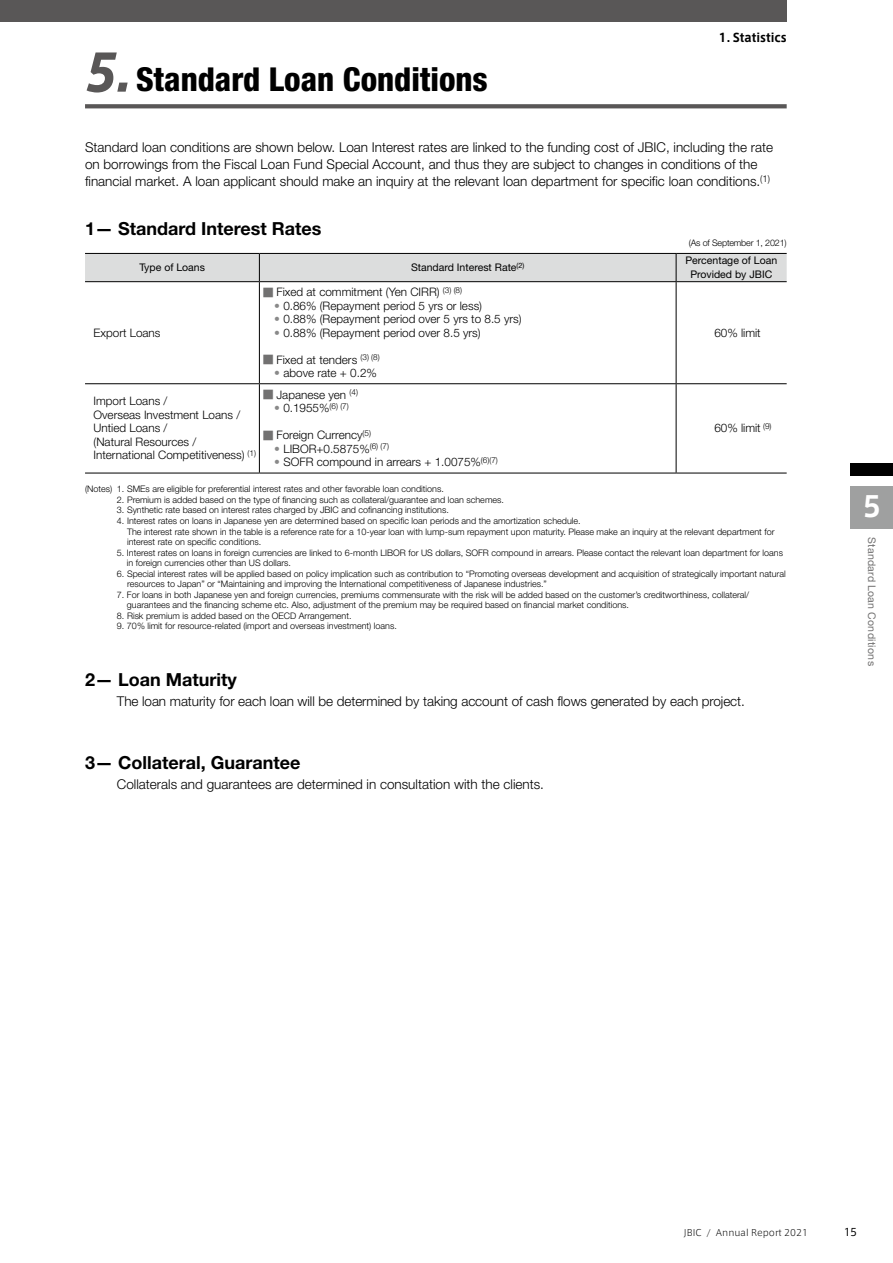
<style>
.page{position:relative;width:893px;height:1263px;background:#fff}
.page>*{position:absolute;margin:0;border:0;box-sizing:border-box;transform-origin:0 0}
.t1{font:800 condensed 33px "Helvetica Neue LT Std";color:#000}
.t2{font:700 28.5px "Axis Std";color:#fff}
.t3{font:700 18px "Helvetica Neue LT Std";color:#000}
.t4{font:300 13.5px/17.2px "Helvetica Neue LT Std";color:#000}
.t5{font:700 12px "Axis Latin Pro";color:#000}
.t6{font:300 11.7px/13.5px "Helvetica Neue LT Std";color:#000}
.t7{font:10.5px/13.5px "Helvetica Neue LT Std";color:#000;text-align:center}
.t8{font:10.5px "Helvetica Neue LT Std";letter-spacing:.03em;color:#727171}
.t9{font:10.5px "Axis Latin Pro";color:#000}
.t10{font:300 9px/10.5px "Helvetica Neue LT Std";color:#000}
.t11{font:300 9px "Helvetica Neue LT Std";letter-spacing:-.02em;color:#000}
.t12{font:300 9px "Axis Latin Pro";color:#000}
.s1{font-family:"Axis Latin Pro";font-style:italic;font-stretch:normal;font-size:51px;color:#595757}
.s2{color:#898989}
</style>
<div class="page">
<div style="left:850px;top:463px;width:43px;height:13px;background:#000"></div>
<div style="left:850px;top:486px;width:43px;height:42px;background:#9fa0a0"></div>
<div style="left:0;top:0;width:787px;height:21px;background:#595757"></div>
<svg style="left:85px;top:104px;width:702px;height:4px;background:#605e5e"></svg>
<hr style="left:85px;top:473px;width:174px;height:1px;background:#000">
<hr style="left:676px;top:473px;width:111px;height:1px;background:#000">
<hr style="left:259px;top:473px;width:417px;height:1px;background:#000">
<svg style="left:85px;top:253px;width:702px;height:220px"></svg>
<h1 class="t1" style="left:85px;top:59px;width:404px"><span class="s1">5.</span>Standard Loan Conditions</h1>
<h3 class="t5" style="left:718px;top:30px;width:70px">1. Statistics</h3>
<p class="t4" style="left:85px;top:138px;width:689px">Standard loan conditions are shown below. Loan Interest rates are linked to the funding cost of JBIC, including the rate on borrowings from the Fiscal Loan Fund Special Account, and thus they are subject to changes in conditions of the financial market. A loan applicant should make an inquiry at the relevant loan department for specific loan conditions.<sup>(1)</sup></p>
<h3 class="t3" style="left:85px;top:218px;width:238px">1— Standard Interest Rates</h3>
<p class="t11" style="left:689px;top:237px;width:99px">(As of September 1, 2021)</p>
<p class="t7" style="left:139px;top:260px;width:67px">Type of Loans</p>
<p class="t7" style="left:411px;top:260px;width:115px">Standard Interest Rate<sup>(2)</sup></p>
<p class="t7" style="left:685px;top:254px;width:93px">Percentage of Loan<br>Provided by JBIC</p>
<p class="t6" style="left:94px;top:325px;width:68px">Export Loans</p>
<p class="t6" style="left:94px;top:394px;width:164px">Import Loans /<br>Overseas Investment Loans /<br>Untied Loans /<br>(Natural Resources /<br>International Competitiveness) <sup>(1)</sup></p>
<p class="t6" style="left:276px;top:285px;width:187px">Fixed at commitment (Yen CIRR) <sup>(3)</sup> <sup>(8)</sup></p>
<p class="t6" style="left:274px;top:298px;width:209px"><span class="s2">•</span> 0.86% (Repayment period 5 yrs or less)</p>
<p class="t6" style="left:274px;top:312px;width:249px"><span class="s2">•</span> 0.88% (Repayment period over 5 yrs to 8.5 yrs)</p>
<p class="t6" style="left:274px;top:325px;width:208px"><span class="s2">•</span> 0.88% (Repayment period over 8.5 yrs)</p>
<p class="t6" style="left:276px;top:352px;width:105px">Fixed at tenders <sup>(3)</sup> <sup>(8)</sup></p>
<p class="t6" style="left:274px;top:366px;width:104px"><span class="s2">•</span> above rate + 0.2%</p>
<p class="t6" style="left:276px;top:387px;width:83px">Japanese yen <sup>(4)</sup></p>
<p class="t6" style="left:274px;top:401px;width:76px"><span class="s2">•</span> 0.1955%<sup>(6)</sup> <sup>(7)</sup></p>
<p class="t6" style="left:276px;top:428px;width:96px">Foreign Currency<sup>(5)</sup></p>
<p class="t6" style="left:274px;top:441px;width:116px"><span class="s2">•</span> LIBOR+0.5875%<sup>(6)</sup> <sup>(7)</sup></p>
<p class="t6" style="left:274px;top:455px;width:225px"><span class="s2">•</span> SOFR compound in arrears + 1.0075%<sup>(6)(7)</sup></p>
<p class="t6" style="left:714px;top:325px;width:48px">60% limit</p>
<p class="t6" style="left:714px;top:421px;width:59px">60% limit <sup>(9)</sup></p>
<p class="t10" style="left:85px;top:484px;width:360px">(Notes) 1. SMEs are eligible for preferential interest rates and other favorable loan conditions.</p>
<p class="t10" style="left:117px;top:494px;width:389px">2. Premium is added based on the type of financing such as collateral/guarantee and loan schemes.</p>
<p class="t10" style="left:117px;top:505px;width:334px">3. Synthetic rate based on interest rates charged by JBIC and cofinancing institutions.</p>
<p class="t10" style="left:127px;top:515px;width:649px;text-indent:-10px">4. Interest rates on loans in Japanese yen are determined based on specific loan periods and the amortization schedule.<br>The interest rate shown in the table is a reference rate for a 10-year loan with lump-sum repayment upon maturity. Please make an inquiry at the relevant department for interest rate on specific conditions.</p>
<p class="t10" style="left:127px;top:547px;width:658px;text-indent:-10px">5. Interest rates on loans in foreign currencies are linked to 6-month LIBOR for US dollars, SOFR compound in arrears. Please contact the relevant loan department for loans in foreign currencies other than US dollars.</p>
<p class="t10" style="left:127px;top:568px;width:660px;text-indent:-10px">6. Special interest rates will be applied based on policy implication such as contribution to “Promoting overseas development and acquisition of strategically important natural resources to Japan” or “Maintaining and improving the International competitiveness of Japanese industries.”</p>
<p class="t10" style="left:127px;top:589px;width:624px;text-indent:-10px">7. For loans in both Japanese yen and foreign currencies, premiums commensurate with the risk will be added based on the customer’s creditworthiness, collateral/ guarantees and the financing scheme etc. Also, adjustment of the premium may be required based on financial market conditions.</p>
<p class="t10" style="left:117px;top:610px;width:236px">8. Risk premium is added based on the OECD Arrangement.</p>
<p class="t10" style="left:117px;top:620px;width:282px">9. 70% limit for resource-related (import and overseas investment) loans.</p>
<h3 class="t3" style="left:85px;top:668px;width:153px">2— Loan Maturity</h3>
<h3 class="t4" style="left:117px;top:692px;width:629px">The loan maturity for each loan will be determined by taking account of cash flows generated by each project.</h3>
<h3 class="t3" style="left:85px;top:752px;width:217px">3— Collateral, Guarantee</h3>
<h3 class="t4" style="left:117px;top:776px;width:429px">Collaterals and guarantees are determined in consultation with the clients.</h3>
<h2 class="t2" style="left:862px;top:485px;width:21px">5</h2>
<p class="t8" style="left:878px;top:537px;width:130px;rotate:90deg">Standard Loan Conditions</p>
<p class="t12" style="left:684px;top:1227px;width:126px">JBIC / Annual Report 2021</p>
<p class="t9" style="left:844px;top:1225px;width:15px">15</p>
</div>
